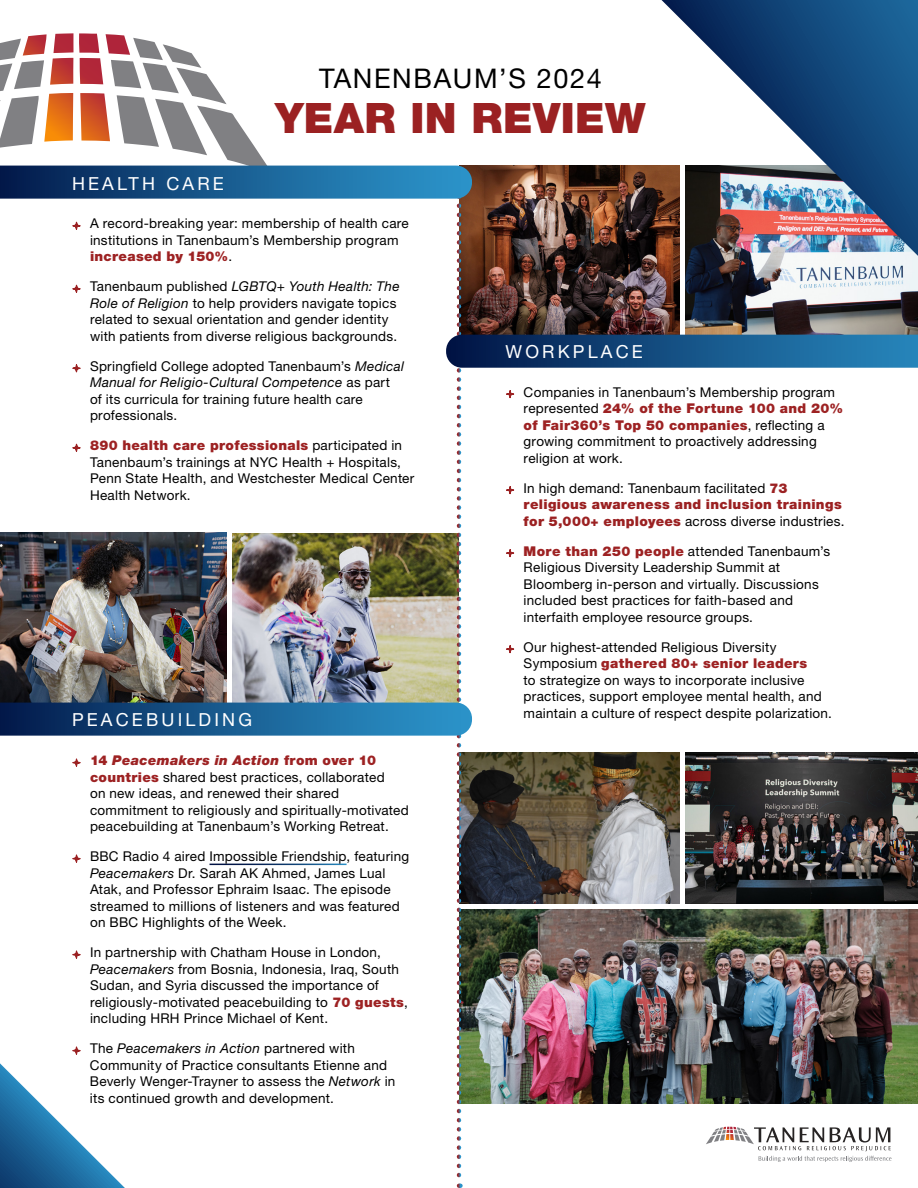
<style>
.page{position:relative;width:918px;height:1188px;background:#fff}
.page>*{position:absolute;margin:0;border:0;box-sizing:border-box;transform-origin:0 0}
.t1{font:900 42px "Helvetica Neue LT Pro";letter-spacing:.01em;color:#9b2122}
.t2{font:27.15px "Helvetica Neue LT Pro";letter-spacing:.06em;color:#000}
.t3{font:18px "Helvetica Neue LT Pro";letter-spacing:.175em;color:#fff}
.t4{font:13.5px/16.5px "Helvetica Neue LT Pro";letter-spacing:.02em;color:#000}
.t5{font:900 13.5px/16.5px "Helvetica Neue LT Pro";letter-spacing:.025em;color:#9b2122}
.s1{color:#9b2122}
.s2{font-weight:900;color:#9d2223}
.s3{font-style:italic}
.s4{color:#000101}
.s5{font-weight:900;font-style:italic;color:#9d2223}
.s6{font-weight:400;color:#000}
</style>
<div class="page">
<svg style="left:662px;top:0;width:256px;height:33px;background:#205080"></svg>
<img style="left:0;top:33px;width:918px;height:1155px">
<img style="left:686px;top:753px;width:232px;height:151px">
<h2 class="t2" style="left:319px;top:62px;width:284px">TANENBAUM’S 2024</h2>
<h1 class="t1" style="left:275px;top:93px;width:372px">YEAR IN REVIEW</h1>
<h3 class="t3" style="left:72px;top:173px;width:153px">HEALTH CARE</h3>
<p class="t4" style="left:90px;top:215px;width:320px;text-indent:-18px"><span class="s1">●</span> A record-breaking year: membership of health care institutions in Tanenbaum’s Membership program <span class="s2">increased by 150%</span>.</p>
<p class="t4" style="left:90px;top:278px;width:311px;text-indent:-18px"><span class="s1">●</span> Tanenbaum published <span class="s3">LGBTQ+ Youth Health: The Role of Religion</span> to help providers navigate topics related to sexual orientation and gender identity with patients from diverse religious backgrounds.</p>
<p class="t4" style="left:90px;top:358px;width:316px;text-indent:-18px"><span class="s1">●</span> Springfield College adopted Tanenbaum’s <span class="s3">Medical Manual for Religio-Cultural Competence</span> as part of its curricula for training future health care professionals.</p>
<p class="t4" style="left:90px;top:437px;width:326px;text-indent:-18px"><span class="s1">●</span> <span class="s2">890 health care professionals</span> <span class="s4">participated in Tanenbaum’s trainings</span> at NYC Health + Hospitals, Penn State Health, and Westchester Medical Center Health Network.</p>
<h3 class="t3" style="left:72px;top:708px;width:182px">PEACEBUILDING</h3>
<p class="t4" style="left:90px;top:752px;width:320px;text-indent:-18px"><span class="s1">●</span> <span class="s2">14</span> <span class="s5">Peacemakers in Action</span> <span class="s2">from over 10 countries</span> shared best practices, collaborated<br>on new ideas, and renewed their shared commitment to religiously and spiritually-motivated peacebuilding at Tanenbaum’s Working Retreat.</p>
<p class="t4" style="left:90px;top:848px;width:321px;text-indent:-18px"><span class="s1">●</span> BBC Radio 4 aired Impossible Friendship, featuring <span class="s3">Peacemakers</span> Dr. Sarah AK Ahmed, James Lual Atak, and Professor Ephraim Isaac. The episode streamed to millions of listeners and was featured on BBC Highlights of the Week.</p>
<p class="t4" style="left:90px;top:944px;width:319px;text-indent:-18px"><span class="s1">●</span> In partnership with Chatham House in London, <span class="s3">Peacemakers</span> from Bosnia, Indonesia, Iraq, South Sudan, and Syria discussed the <span class="s4">importance of religiously-motivated peacebuilding to</span> <span class="s2">70 guests</span>, including HRH Prince Michael of Kent.</p>
<p class="t4" style="left:90px;top:1040px;width:307px;text-indent:-18px"><span class="s1">●</span> The <span class="s3">Peacemakers in Action</span> partnered with Community of Practice consultants Etienne and Beverly Wenger-Trayner to assess the <span class="s3">Network</span> in its continued growth and development.</p>
<h3 class="t3" style="left:506px;top:341px;width:139px">WORKPLACE</h3>
<p class="t4" style="left:524px;top:383px;width:321px;text-indent:-18px"><span class="s1">●</span> Companies in Tanenbaum’s Membership program represented <span class="s2">24% of the Fortune 100 and 20% of Fair360’s Top 50 companies</span>, reflecting a growing commitment to proactively addressing religion at work.</p>
<p class="t5" style="left:524px;top:480px;width:322px;text-indent:-18px">● <span class="s6">In high demand: Tanenbaum facilitated</span> 73 religious awareness and inclusion trainings for 5,000+ employees <span class="s6">across diverse industries.</span></p>
<p class="t4" style="left:524px;top:542px;width:308px;text-indent:-18px"><span class="s1">●</span> <span class="s2">More than 250 people</span> attended Tanenbaum’s Religious Diversity Leadership Summit at Bloomberg in-person and virtually. Discussions included best practices for faith-based and interfaith employee resource groups.</p>
<p class="t4" style="left:524px;top:638px;width:310px;text-indent:-18px"><span class="s1">●</span> Our highest-attended Religious Diversity Symposium <span class="s2">gathered 80+ senior leaders<br></span>to strategize on ways to incorporate inclusive practices, support employee mental health, and maintain a culture of respect despite polarization.</p>
</div>
